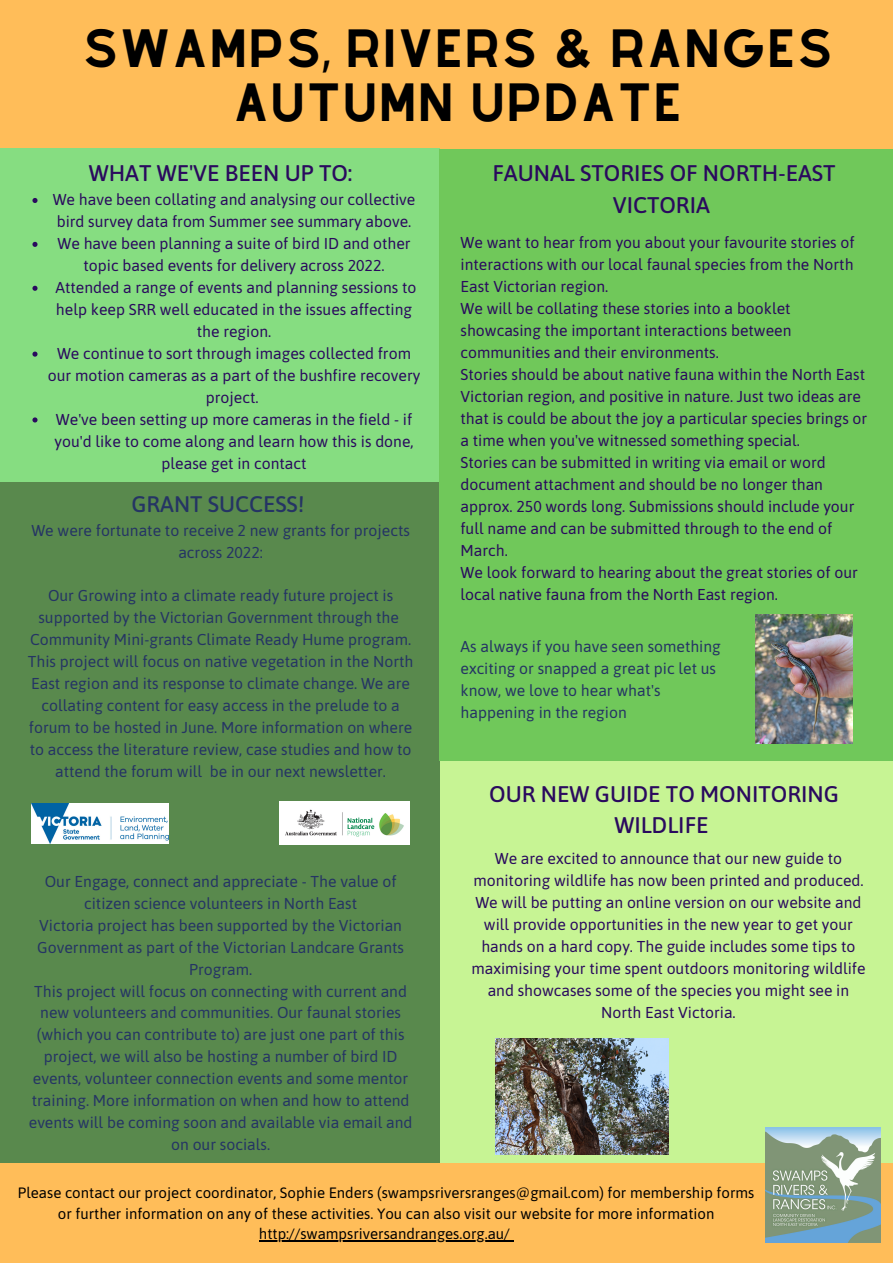
<style>
.page{position:relative;width:893px;height:1263px;background:#ffbd59}
.page>*{position:absolute;margin:0;border:0;box-sizing:border-box;transform-origin:0 0}
.t1{font:47.03px/53.5px "Alyssum Sans";letter-spacing:.025em;color:#000;text-align:center}
.t2{font:500 22.65px/31.6px "Asap";color:#2a0a5e;text-align:center}
.t3{font:500 22.5px "Asap";color:#253464}
.t4{font:15.75px/22px "Asap";color:#2a0a5e;text-align:center}
.t5{font:15.75px/22px "Asap";color:#253464;text-align:center}
.t6{font:15px/20.9px "Asap";color:#000;text-align:center}
</style>
<div class="page">
<div style="left:0;top:148px;width:440px;height:1014px;background:#86dd81"></div>
<div style="left:440px;top:761px;width:453px;height:402px;background:#c7f494"></div>
<img style="left:765px;top:1127px;width:116px;height:115px">
<div style="left:0;top:482px;width:439px;height:680px;background:#59894d"></div>
<div style="left:439px;top:150px;width:454px;height:611px;background:#70c85a"></div>
<img style="left:755px;top:614px;width:98px;height:130px">
<img style="left:279px;top:801px;width:130px;height:43px">
<img style="left:32px;top:803px;width:136px;height:40px">
<img style="left:495px;top:1039px;width:173px;height:115px">
<hr style="left:259px;top:1240px;width:251px;height:1px;background:#000">
<svg style="left:32px;top:198px;width:6px;height:5px"></svg>
<svg style="left:32px;top:242px;width:6px;height:5px"></svg>
<svg style="left:32px;top:286px;width:6px;height:5px"></svg>
<svg style="left:32px;top:352px;width:6px;height:5px"></svg>
<svg style="left:32px;top:417px;width:6px;height:5px"></svg>
<p class="t1" style="left:82px;top:22px;width:752px">SWAMPS, RIVERS &amp; RANGES<br>AUTUMN UPDATE</p>
<p class="t2" style="left:89px;top:157px;width:265px">WHAT WE'VE BEEN UP TO:</p>
<p class="t4" style="left:53px;top:189px;width:364px;text-align:left">We have been collating and analysing our collective bird survey data from Summer see summary above.</p>
<p class="t4" style="left:57px;top:232px;width:354px">We have been planning a suite of bird ID and other topic based events for delivery across 2022.</p>
<p class="t4" style="left:55px;top:276px;width:362px">Attended a range of events and planning sessions to help keep SRR well educated in the issues affecting the region.</p>
<p class="t4" style="left:48px;top:342px;width:374px">We continue to sort through images collected from our motion cameras as a part of the bushfire recovery project.</p>
<p class="t4" style="left:54px;top:408px;width:361px">We've been setting up more cameras in the field - if you'd like to come along and learn how this is done, please get in contact</p>
<p class="t3" style="left:131px;top:491px;width:175px">GRANT SUCCESS!</p>
<p class="t5" style="left:31px;top:519px;width:380px">We were fortunate to receive 2 new grants for projects across 2022:</p>
<p class="t5" style="left:38px;top:585px;width:362px">Our Growing into a climate ready future project is supported by the Victorian Government through the</p>
<p class="t5" style="left:30px;top:629px;width:383px">Community Mini-grants Climate Ready Hume program.</p>
<p class="t5" style="left:28px;top:651px;width:387px">This project will focus on native vegetation in the North East region and its response to climate change. We are collating content for easy access in the prelude to a forum to be hosted in June. More information on where to access the literature review, case studies and how to attend the forum will be in our next newsletter.</p>
<p class="t5" style="left:45px;top:870px;width:353px">Our Engage, connect and appreciate - The value of citizen science volunteers in North East</p>
<p class="t5" style="left:37px;top:914px;width:368px">Victoria project has been supported by the Victorian<br>Government as part of the Victorian Landcare Grants<br>Program.</p>
<p class="t5" style="left:29px;top:980px;width:385px">This project will focus on connecting with current and new volunteers and communities. Our faunal stories (which you can contribute to) are just one part of this project, we will also be hosting a number of bird ID events, volunteer connection events and some mentor training. More information on when and how to attend events will be coming soon and available via email and on our socials.</p>
<p class="t2" style="left:492px;top:157px;width:344px">FAUNAL STORIES OF NORTH-EAST<br>VICTORIA</p>
<p class="t4" style="left:460px;top:232px;width:395px;text-align:justify">We want to hear from you about your favourite stories of interactions with our local faunal species from the North East Victorian region.</p>
<p class="t4" style="left:460px;top:298px;width:332px;text-align:justify">We will be collating these stories into a booklet showcasing the important interactions between communities and their environments.</p>
<p class="t4" style="left:460px;top:363px;width:408px;text-align:left">Stories should be about native fauna within the North East Victorian region, and positive in nature. Just two ideas are that is could be about the joy a particular species brings or a time when you've witnessed something special.</p>
<p class="t4" style="left:460px;top:451px;width:395px;text-align:left">Stories can be submitted in writing via email or word document attachment and should be no longer than approx. 250 words long. Submissions should include your full name and can be submitted through to the end of March.</p>
<p class="t4" style="left:460px;top:561px;width:399px;text-align:left">We look forward to hearing about the great stories of our local native fauna from the North East region.</p>
<p class="t5" style="left:460px;top:635px;width:262px;text-align:left">As always if you have seen something exciting or snapped a great pic let us know, we love to hear what's happening in the region</p>
<p class="t2" style="left:489px;top:778px;width:351px">OUR NEW GUIDE TO MONITORING<br>WILDLIFE</p>
<p class="t4" style="left:471px;top:847px;width:395px">We are excited to announce that our new guide to monitoring wildlife has now been printed and produced.<br>We will be putting an online version on our website and will provide opportunities in the new year to get your hands on a hard copy. The guide includes some tips to maximising your time spent outdoors monitoring wildlife and showcases some of the species you might see in North East Victoria.</p>
<p class="t6" style="left:18px;top:1182px;width:738px">Please contact our project coordinator, Sophie Enders (swampsriversranges@gmail.com) for membership forms or further information on any of these activities. You can also visit our website for more information http://swampsriversandranges.org.au/</p>
</div>
